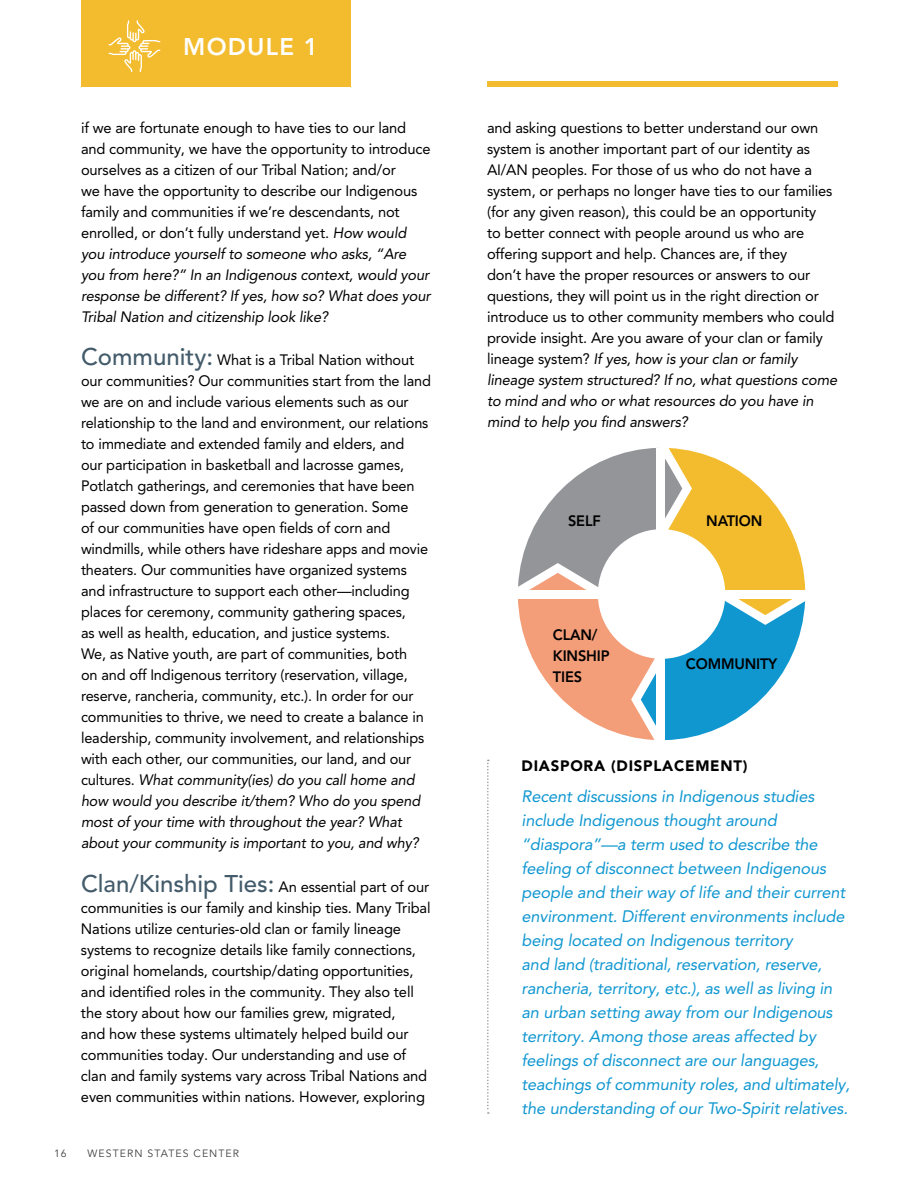
<style>
.page{position:relative;width:918px;height:1188px;background:#fff}
.page>*{position:absolute;margin:0;border:0;box-sizing:border-box;transform-origin:0 0}
.t1{font:800 24px "Avenir LT Pro";letter-spacing:.05em;color:#fff}
.t2{font:italic 16.5px/24px "Avenir LT Pro";letter-spacing:-.01em;color:#1097d0}
.t3{font:15px/21px "Avenir LT Pro";letter-spacing:-.01em;color:#000}
.t4{font:800 15px/21px "Avenir LT Pro";letter-spacing:-.01em;color:#000}
.t5{font:900 15px "Avenir LT Pro";letter-spacing:.05em;color:#000}
.t6{font:10.5px "Avenir LT Pro";letter-spacing:.1em;color:#414042}
.s1{font-style:italic}
.s2{font-weight:500;font-size:24px;color:#435b6a}
</style>
<div class="page">
<div style="left:487px;top:81px;width:351px;height:6px;background:#f3bb2e"></div>
<svg style="left:487px;top:760px;width:2px;height:354px"></svg>
<svg style="left:518px;top:448px;width:287px;height:292px"></svg>
<div style="left:656px;top:448px;width:9px;height:292px;background:#fff"></div>
<div style="left:518px;top:590px;width:289px;height:9px;background:#fff"></div>
<div style="left:81px;top:0;width:270px;height:87px;background:#f3bb2e"></div>
<svg style="left:109px;top:20px;width:51px;height:52px"></svg>
<h1 class="t1" style="left:183px;top:33px;width:136px">MODULE 1</h1>
<p class="t3" style="left:81px;top:117px;width:351px">if we are fortunate enough to have ties to our land and community, we have the opportunity to introduce ourselves as a citizen of our Tribal Nation; and/or<br>we have the opportunity to describe our Indigenous family and communities if we’re descendants, not enrolled, or don’t fully understand yet. <span class="s1">How would you introduce yourself to someone who asks, “Are you from here?” In an Indigenous context, would your response be different? If yes, how so? What does your Tribal Nation and citizenship look like?</span></p>
<p class="t3" style="left:81px;top:350px;width:352px"><span class="s2">Community:</span> What is a Tribal Nation without our communities? Our communities start from the land we are on and include various elements such as our relationship to the land and environment, our relations to immediate and extended family and elders, and<br>our participation in basketball and lacrosse games, Potlatch gatherings, and ceremonies that have been passed down from generation to generation. Some<br>of our communities have open fields of corn and windmills, while others have rideshare apps and movie theaters. Our communities have organized systems and infrastructure to support each other—including places for ceremony, community gathering spaces,<br>as well as health, education, and justice systems.<br>We, as Native youth, are part of communities, both<br>on and off Indigenous territory (reservation, village, reserve, rancheria, community, etc.). In order for our communities to thrive, we need to create a balance in leadership, community involvement, and relationships with each other, our communities, our land, and our cultures. <span class="s1">What community(ies) do you call home and how would you describe it/them? Who do you spend most of your time with throughout the year? What about your community is important to you, and why?</span></p>
<p class="t3" style="left:81px;top:876px;width:351px"><span class="s2">Clan/Kinship Ties:</span> An essential part of our communities is our family and kinship ties. Many Tribal Nations utilize centuries-old clan or family lineage systems to recognize details like family connections, original homelands, courtship/dating opportunities, and identified roles in the community. They also tell the story about how our families grew, migrated,<br>and how these systems ultimately helped build our communities today. Our understanding and use of clan and family systems vary across Tribal Nations and even communities within nations. However, exploring</p>
<p class="t6" style="left:54px;top:1147px;width:14px">16</p>
<p class="t6" style="left:88px;top:1147px;width:153px">WESTERN STATES CENTER</p>
<p class="t3" style="left:487px;top:117px;width:352px">and asking questions to better understand our own system is another important part of our identity as AI/AN peoples. For those of us who do not have a system, or perhaps no longer have ties to our families (for any given reason), this could be an opportunity<br>to better connect with people around us who are offering support and help. Chances are, if they<br>don’t have the proper resources or answers to our questions, they will point us in the right direction or introduce us to other community members who could provide insight. Are you aware of your clan or family lineage system? <span class="s1">If yes, how is your clan or family lineage system structured? If no, what questions come to mind and who or what resources do you have in mind to help you find answers?</span></p>
<p class="t4" style="left:568px;top:511px;width:34px">SELF</p>
<p class="t4" style="left:706px;top:511px;width:58px">NATION</p>
<p class="t4" style="left:553px;top:624px;width:58px">CLAN/<br>KINSHIP<br>TIES</p>
<p class="t4" style="left:686px;top:654px;width:93px">COMMUNITY</p>
<p class="t5" style="left:522px;top:757px;width:227px">DIASPORA (DISPLACEMENT)</p>
<p class="t2" style="left:522px;top:784px;width:330px">Recent discussions in Indigenous studies include Indigenous thought around “diaspora”—a term used to describe the feeling of disconnect between Indigenous people and their way of life and their current environment. Different environments include being located on Indigenous territory<br>and land (traditional, reservation, reserve, rancheria, territory, etc.), as well as living in an urban setting away from our Indigenous territory. Among those areas affected by feelings of disconnect are our languages, teachings of community roles, and ultimately, the understanding of our Two-Spirit relatives.</p>
</div>
